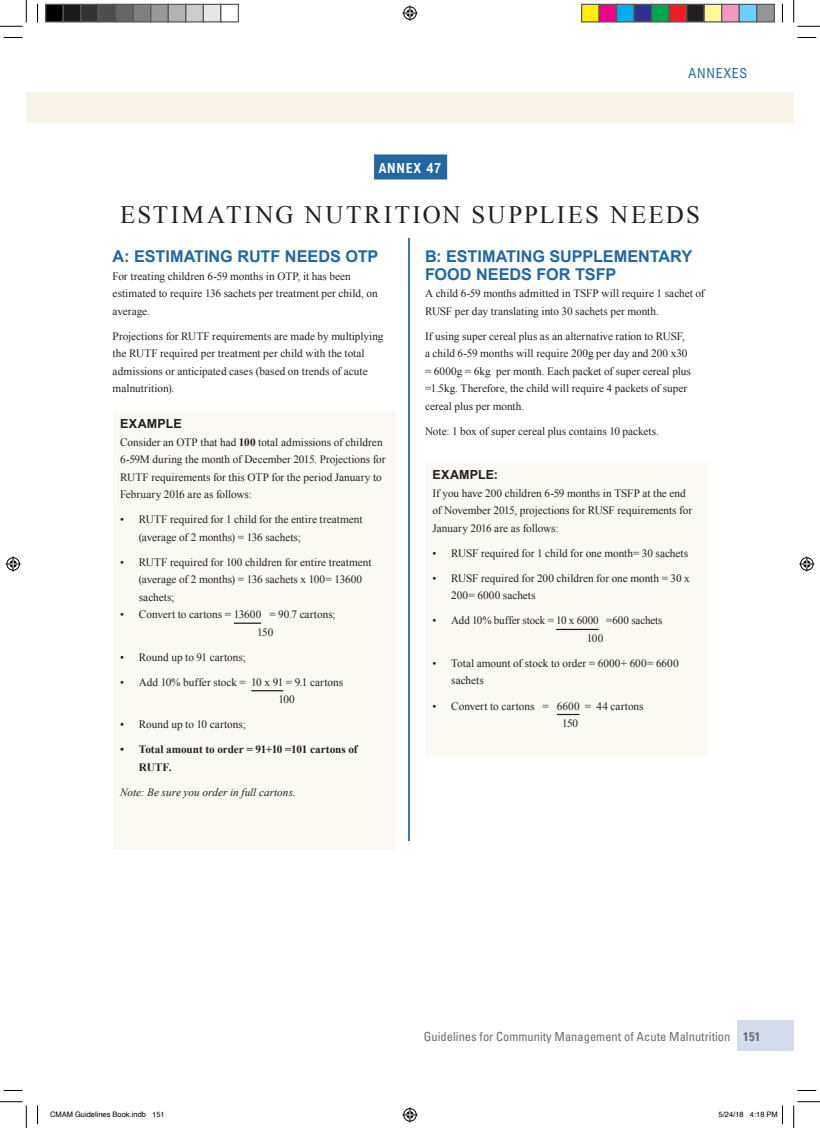
<style>
.page{position:relative;width:820px;height:1128px;background:#fff}
.page>*{position:absolute;margin:0;border:0;box-sizing:border-box;transform-origin:0 0}
.t1{font:25px "Times New Roman";letter-spacing:.095em;color:#231f20}
.t2{font:700 16.25px/17.5px "Arial";letter-spacing:-.005em;color:#2267a1}
.t3{font:condensed 15px "Arial";letter-spacing:.05em;color:#2267a1}
.t4{font:15px "Arial Bld Cnd";letter-spacing:.05em;color:#fff}
.t5{font:condensed 12.5px "Univers";color:#6c6d70}
.t6{font:700 12.5px "Arial";letter-spacing:.015em;color:#231f20}
.t7{font:11.25px/17.5px "Times New Roman";color:#231f20}
.t8{font:700 11.25px/17.5px "Times New Roman";letter-spacing:-.005em;color:#231f20}
.t9{font:italic 11.25px "Times New Roman";color:#231f20}
.t10{font:7.5px "Helvetica";color:#000}
.s1{font-weight:700}
</style>
<div class="page">
<div style="left:26px;top:92px;width:12px;height:30px;background:#f9f4ea"></div>
<div style="left:38px;top:92px;width:755px;height:30px;background:#f9f4ea"></div>
<div style="left:737px;top:1020px;width:56px;height:30px;background:#d5ddec"></div>
<div style="left:374px;top:154px;width:73px;height:25px;background:#2267a1"></div>
<div style="left:112px;top:411px;width:283px;height:439px;background:#fbf9f4"></div>
<svg style="left:234px;top:622px;width:27px;height:1px"></svg>
<hr style="left:251px;top:690px;width:32px;height:1px;background:#231f20">
<div style="left:425px;top:462px;width:282px;height:293px;background:#fbf9f4"></div>
<hr style="left:556px;top:628px;width:42px;height:2px;background:#231f20">
<hr style="left:556px;top:713px;width:23px;height:2px;background:#231f20">
<hr style="left:408px;top:238px;width:2px;height:602px;background:#4576ac">
<svg style="left:4px;top:37px;width:18px;height:1px"></svg>
<svg style="left:797px;top:37px;width:18px;height:1px"></svg>
<svg style="left:4px;top:1090px;width:18px;height:1px"></svg>
<svg style="left:797px;top:1090px;width:18px;height:1px"></svg>
<svg style="left:37px;top:4px;width:1px;height:19px"></svg>
<svg style="left:37px;top:1105px;width:1px;height:19px"></svg>
<svg style="left:781px;top:4px;width:1px;height:18px"></svg>
<svg style="left:0;top:0;width:27px;height:27px"></svg>
<svg style="left:0;top:1101px;width:27px;height:26px"></svg>
<svg style="left:793px;top:0;width:26px;height:27px"></svg>
<svg style="left:793px;top:1101px;width:26px;height:26px"></svg>
<svg style="left:402px;top:6px;width:15px;height:15px"></svg>
<svg style="left:402px;top:1107px;width:15px;height:15px"></svg>
<svg style="left:6px;top:556px;width:15px;height:15px"></svg>
<svg style="left:799px;top:556px;width:14px;height:15px"></svg>
<div style="left:46px;top:4px;width:17px;height:18px;background:#000"></div>
<div style="left:45px;top:4px;width:19px;height:19px;border:1px solid #595959"></div>
<div style="left:63px;top:4px;width:18px;height:18px;background:#1a1a1a"></div>
<div style="left:62px;top:4px;width:19px;height:19px;border:1px solid #595959"></div>
<div style="left:81px;top:4px;width:17px;height:18px;background:#333"></div>
<div style="left:80px;top:4px;width:19px;height:19px;border:1px solid #595959"></div>
<div style="left:98px;top:4px;width:18px;height:18px;background:#4d4d4d"></div>
<div style="left:98px;top:4px;width:18px;height:19px;border:1px solid #595959"></div>
<div style="left:116px;top:4px;width:17px;height:18px;background:#666"></div>
<div style="left:115px;top:4px;width:19px;height:19px;border:1px solid #595959"></div>
<div style="left:133px;top:4px;width:18px;height:18px;background:#808080"></div>
<div style="left:132px;top:4px;width:19px;height:19px;border:1px solid #595959"></div>
<div style="left:151px;top:4px;width:17px;height:18px;background:#999"></div>
<div style="left:150px;top:4px;width:19px;height:19px;border:1px solid #595959"></div>
<div style="left:168px;top:4px;width:18px;height:18px;background:#b3b3b3"></div>
<div style="left:168px;top:4px;width:18px;height:19px;border:1px solid #595959"></div>
<div style="left:186px;top:4px;width:17px;height:18px;background:#ccc"></div>
<div style="left:185px;top:4px;width:19px;height:19px;border:1px solid #595959"></div>
<div style="left:203px;top:4px;width:18px;height:18px;background:#e6e6e6"></div>
<div style="left:202px;top:4px;width:19px;height:19px;border:1px solid #595959"></div>
<div style="left:220px;top:4px;width:19px;height:19px;border:1px solid #595959"></div>
<div style="left:581px;top:4px;width:17px;height:18px;background:#fff101"></div>
<div style="left:580px;top:4px;width:19px;height:19px;border:1px solid #595959"></div>
<div style="left:598px;top:4px;width:18px;height:18px;background:#ed028c"></div>
<div style="left:598px;top:4px;width:19px;height:19px;border:1px solid #595959"></div>
<div style="left:616px;top:4px;width:17px;height:18px;background:#00aeef"></div>
<div style="left:615px;top:4px;width:19px;height:19px;border:1px solid #595959"></div>
<div style="left:633px;top:4px;width:18px;height:18px;background:#2e3092"></div>
<div style="left:633px;top:4px;width:19px;height:19px;border:1px solid #595959"></div>
<div style="left:651px;top:4px;width:17px;height:18px;background:#00a54f"></div>
<div style="left:650px;top:4px;width:19px;height:19px;border:1px solid #595959"></div>
<div style="left:668px;top:4px;width:18px;height:18px;background:#ee1d23"></div>
<div style="left:668px;top:4px;width:19px;height:19px;border:1px solid #595959"></div>
<div style="left:686px;top:4px;width:17px;height:18px;background:#231f20"></div>
<div style="left:685px;top:4px;width:19px;height:19px;border:1px solid #595959"></div>
<div style="left:703px;top:4px;width:18px;height:18px;background:#fff79a"></div>
<div style="left:703px;top:4px;width:19px;height:19px;border:1px solid #595959"></div>
<div style="left:721px;top:4px;width:17px;height:18px;background:#f499c2"></div>
<div style="left:720px;top:4px;width:19px;height:19px;border:1px solid #595959"></div>
<div style="left:738px;top:4px;width:18px;height:18px;background:#6bcff6"></div>
<div style="left:738px;top:4px;width:19px;height:19px;border:1px solid #595959"></div>
<div style="left:756px;top:4px;width:17px;height:18px;background:#939598"></div>
<div style="left:755px;top:4px;width:19px;height:19px;border:1px solid #595959"></div>
<svg style="left:781px;top:1106px;width:1px;height:18px"></svg>
<h3 class="t3" style="left:688px;top:63px;width:60px">ANNEXES</h3>
<h3 class="t4" style="left:378px;top:158px;width:64px">ANNEX 47</h3>
<h1 class="t1" style="left:120px;top:197px;width:581px">ESTIMATING NUTRITION SUPPLIES NEEDS</h1>
<h2 class="t2" style="left:112px;top:248px;width:267px">A: ESTIMATING RUTF NEEDS OTP</h2>
<p class="t7" style="left:112px;top:267px;width:266px">For treating children 6-59 months in OTP, it has been estimated to require 136 sachets per treatment per child, on average.</p>
<p class="t7" style="left:112px;top:327px;width:272px">Projections for RUTF requirements are made by multiplying the RUTF required per treatment per child with the total admissions or anticipated cases (based on trends of acute malnutrition).</p>
<h2 class="t2" style="left:425px;top:248px;width:269px">B: ESTIMATING SUPPLEMENTARY<br>FOOD NEEDS FOR TSFP</h2>
<p class="t7" style="left:425px;top:284px;width:281px">A child 6-59 months admitted in TSFP will require 1 sachet of<br>RUSF per day translating into 30 sachets per month.</p>
<p class="t7" style="left:425px;top:327px;width:267px">If using super cereal plus as an alternative ration to RUSF, a child 6-59 months will require 200g per day and 200 x30 = 6000g = 6kg per month. Each packet of super cereal plus =1.5kg. Therefore, the child will require 4 packets of super cereal plus per month.</p>
<p class="t7" style="left:425px;top:422px;width:235px">Note: 1 box of super cereal plus contains 10 packets.</p>
<p class="t6" style="left:120px;top:415px;width:63px">EXAMPLE</p>
<p class="t7" style="left:120px;top:433px;width:267px">Consider an OTP that had <span class="s1">100</span> total admissions of children 6-59M during the month of December 2015. Projections for RUTF requirements for this OTP for the period January to February 2016 are as follows:</p>
<p class="t7" style="left:139px;top:510px;width:225px;text-indent:-19px">• RUTF required for 1 child for the entire treatment (average of 2 months) = 136 sachets;</p>
<p class="t7" style="left:139px;top:553px;width:234px;text-indent:-19px">• RUTF required for 100 children for entire treatment (average of 2 months) = 136 sachets x 100= 13600 sachets;</p>
<p class="t7" style="left:257px;top:605px;width:80px;text-indent:-137px">• Convert to cartons = 13600 = 90.7 cartons;<br>150</p>
<p class="t7" style="left:120px;top:648px;width:127px">• Round up to 91 cartons;</p>
<p class="t7" style="left:278px;top:673px;width:66px;text-indent:-158px">• Add 10% buffer stock = 10 x 91 = 9.1 cartons<br>100</p>
<p class="t7" style="left:120px;top:715px;width:127px">• Round up to 10 cartons;</p>
<p class="t8" style="left:139px;top:740px;width:220px;text-indent:-19px">• Total amount to order = 91+10 =101 cartons of<br>RUTF.</p>
<p class="t9" style="left:120px;top:784px;width:177px">Note: Be sure you order in full cartons.</p>
<p class="t6" style="left:432px;top:466px;width:67px">EXAMPLE:</p>
<p class="t7" style="left:432px;top:484px;width:261px">If you have 200 children 6-59 months in TSFP at the end of November 2015, projections for RUSF requirements for<br>January 2016 are as follows:</p>
<p class="t7" style="left:432px;top:544px;width:257px">• RUSF required for 1 child for one month= 30 sachets</p>
<p class="t7" style="left:451px;top:569px;width:240px;text-indent:-19px">• RUSF required for 200 children for one month = 30 x<br>200= 6000 sachets</p>
<p class="t7" style="left:586px;top:611px;width:77px;text-indent:-154px">• Add 10% buffer stock = 10 x 6000 =600 sachets<br>100</p>
<p class="t7" style="left:451px;top:654px;width:229px;text-indent:-19px">• Total amount of stock to order = 6000+ 600= 6600 sachets</p>
<p class="t7" style="left:561px;top:696px;width:83px;text-indent:-129px">• Convert to cartons = 6600 = 44 cartons<br>150</p>
<p class="t5" style="left:423px;top:1028px;width:338px">Guidelines for Community Management of Acute Malnutrition <span class="s1">151</span></p>
<p class="t10" style="left:50px;top:1108px;width:116px">CMAM Guidelines Book.indb 151</p>
<p class="t10" style="left:718px;top:1108px;width:61px">5/24/18 4:18 PM</p>
</div>
